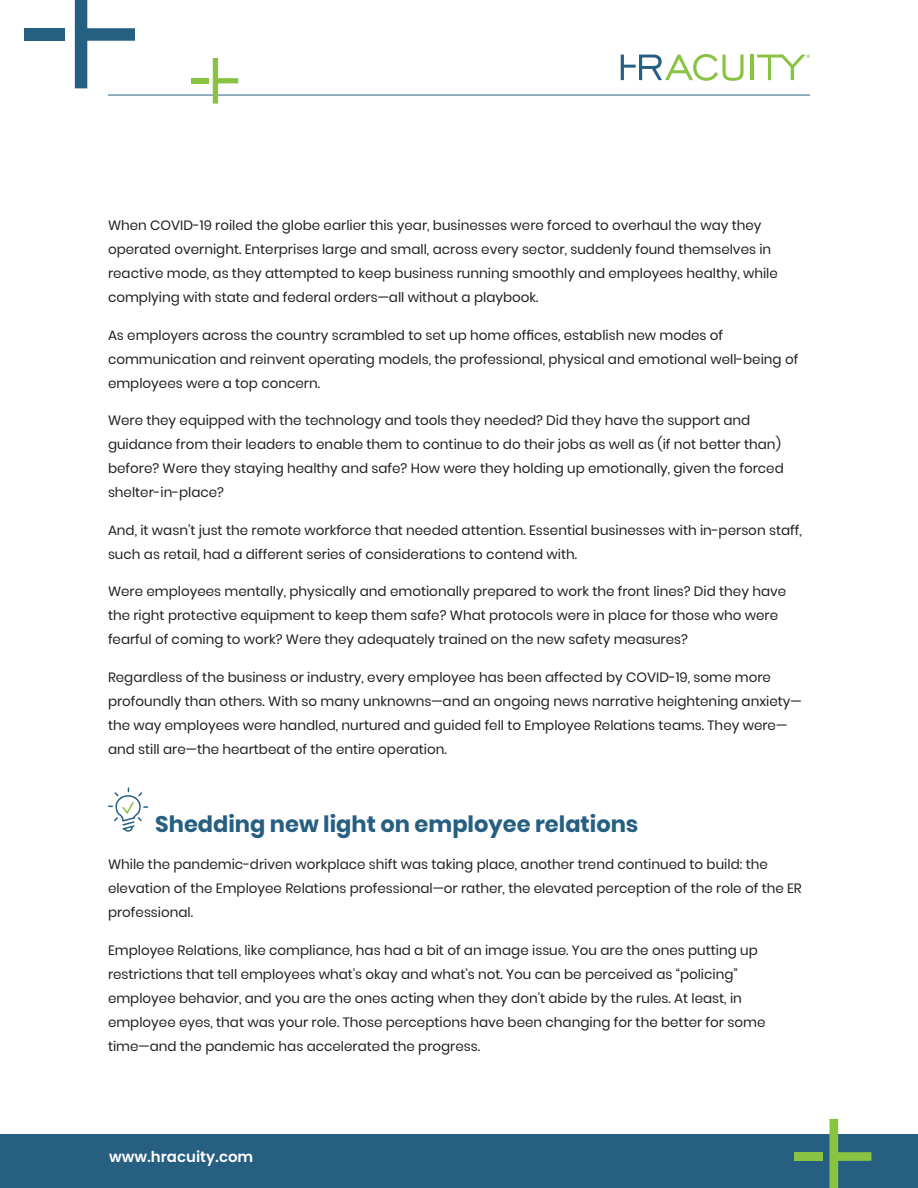
<style>
.page{position:relative;width:918px;height:1188px;background:#fff}
.page>*{position:absolute;margin:0;border:0;box-sizing:border-box;transform-origin:0 0}
.t1{font:700 22.5px "Poppins";color:#265f82}
.t2{font:600 15px "Poppins";color:#fff}
.t3{font:13.5px/24px "Poppins";color:#231f20}
</style>
<div class="page">
<svg style="left:621px;top:54px;width:123px;height:27px"></svg>
<hr style="left:751px;top:54px;width:3px;height:26px;background:#88c442">
<svg style="left:757px;top:55px;width:53px;height:25px"></svg>
<div style="left:24px;top:28px;width:41px;height:13px;background:#256082"></div>
<svg style="left:75px;top:0;width:60px;height:88px"></svg>
<hr style="left:108px;top:95px;width:702px;height:1px;background:#256082">
<div style="left:191px;top:78px;width:17px;height:5px;background:#89c342"></div>
<svg style="left:213px;top:58px;width:25px;height:46px"></svg>
<div style="left:0;top:1134px;width:918px;height:54px;background:#265f82"></div>
<div style="left:794px;top:1152px;width:28px;height:9px;background:#89c342"></div>
<svg style="left:829px;top:1119px;width:42px;height:69px"></svg>
<svg style="left:108px;top:787px;width:41px;height:45px"></svg>
<p class="t3" style="left:108px;top:214px;width:671px">When COVID-19 roiled the globe earlier this year, businesses were forced to overhaul the way they operated overnight. Enterprises large and small, across every sector, suddenly found themselves in reactive mode, as they attempted to keep business running smoothly and employees healthy, while complying with state and federal orders—all without a playbook.</p>
<p class="t3" style="left:108px;top:323px;width:692px">As employers across the country scrambled to set up home offices, establish new modes of communication and reinvent operating models, the professional, physical and emotional well-being of employees were a top concern.</p>
<p class="t3" style="left:108px;top:409px;width:677px">Were they equipped with the technology and tools they needed? Did they have the support and guidance from their leaders to enable them to continue to do their jobs as well as (if not better than) before? Were they staying healthy and safe? How were they holding up emotionally, given the forced shelter-in-place?</p>
<p class="t3" style="left:108px;top:518px;width:695px">And, it wasn’t just the remote workforce that needed attention. Essential businesses with in-person staff, such as retail, had a different series of considerations to contend with.</p>
<p class="t3" style="left:108px;top:580px;width:680px">Were employees mentally, physically and emotionally prepared to work the front lines? Did they have the right protective equipment to keep them safe? What protocols were in place for those who were fearful of coming to work? Were they adequately trained on the new safety measures?</p>
<p class="t3" style="left:108px;top:665px;width:695px">Regardless of the business or industry, every employee has been affected by COVID-19, some more profoundly than others. With so many unknowns—and an ongoing news narrative heightening anxiety— the way employees were handled, nurtured and guided fell to Employee Relations teams. They were— and still are—the heartbeat of the entire operation.</p>
<p class="t1" style="left:155px;top:811px;width:485px">Shedding new light on employee relations</p>
<p class="t3" style="left:108px;top:853px;width:695px">While the pandemic-driven workplace shift was taking place, another trend continued to build: the elevation of the Employee Relations professional—or rather, the elevated perception of the role of the ER professional.</p>
<p class="t3" style="left:108px;top:938px;width:659px">Employee Relations, like compliance, has had a bit of an image issue. You are the ones putting up restrictions that tell employees what’s okay and what’s not. You can be perceived as “policing” employee behavior, and you are the ones acting when they don’t abide by the rules. At least, in employee eyes, that was your role. Those perceptions have been changing for the better for some time—and the pandemic has accelerated the progress.</p>
<p class="t2" style="left:109px;top:1148px;width:146px">www.hracuity.com</p>
</div>
